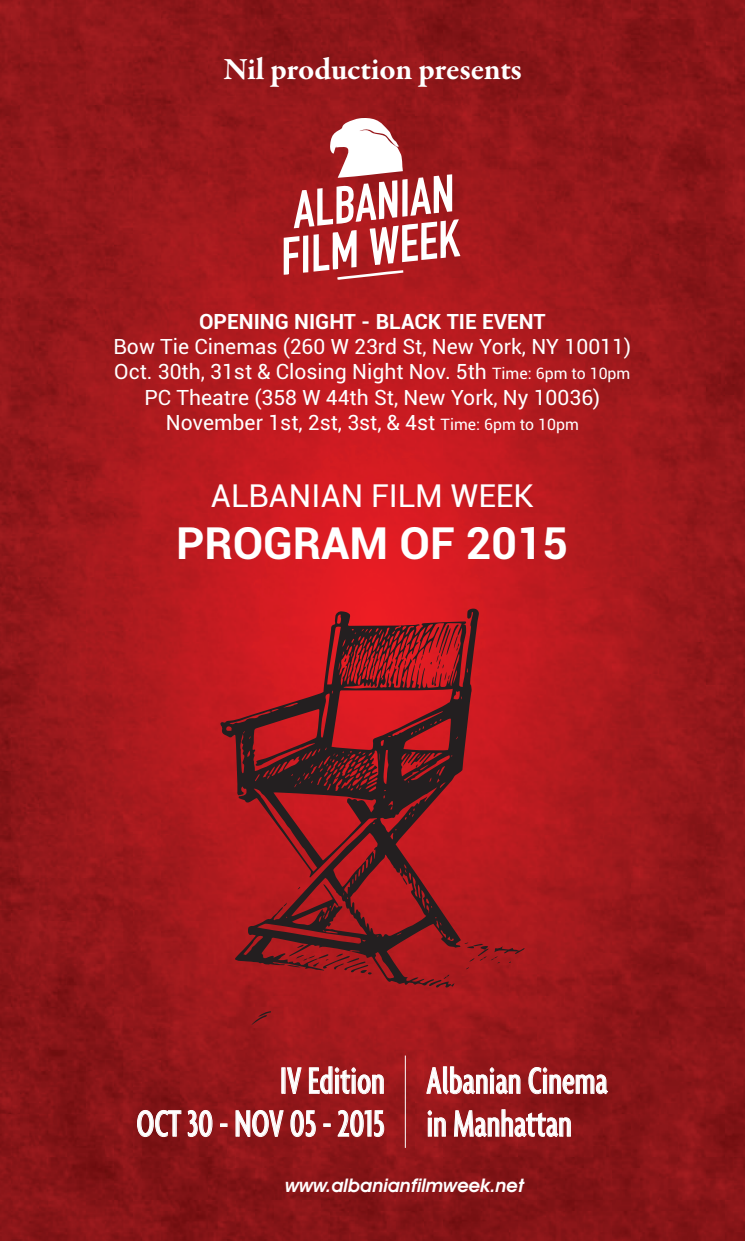
<style>
.page{position:relative;width:745px;height:1241px;background:#fff}
.page>*{position:absolute;margin:0;border:0;box-sizing:border-box;transform-origin:0 0}
.t1{font:700 44.45px "Roboto";color:#fff}
.t2{font:500 extra-condensed 39.9px/42.9px "Agenda";color:#fff;text-align:right}
.t3{font:31.85px "Roboto";color:#fff}
.t4{font:700 31.5px "Garamond Premr Pro";letter-spacing:-.005em;color:#fff}
.t5{font:21.18px/25.4px "Roboto";color:#fff;text-align:center}
.t6{font:700 21.18px "Roboto";color:#fff}
.t7{font:italic 600 18.9px "Avant Garde IT Cby BT";color:#fff}
.s1{font-size:15.75px}
</style>
<div class="page">
<img style="left:0;top:0;width:744px;height:1240px">
<svg style="left:283px;top:118px;width:177px;height:162px"></svg>
<svg style="left:251px;top:1011px;width:20px;height:14px"></svg>
<svg style="left:220px;top:608px;width:259px;height:377px"></svg>
<svg style="left:297px;top:944px;width:6px;height:3px"></svg>
<svg style="left:283px;top:902px;width:4px;height:5px"></svg>
<svg style="left:287px;top:953px;width:84px;height:21px"></svg>
<svg style="left:464px;top:942px;width:60px;height:27px"></svg>
<svg style="left:428px;top:974px;width:26px;height:13px"></svg>
<svg style="left:430px;top:624px;width:29px;height:62px"></svg>
<svg style="left:287px;top:1067px;width:14px;height:26px"></svg>
<svg style="left:309px;top:1066px;width:74px;height:27px"></svg>
<svg style="left:137px;top:1109px;width:44px;height:27px"></svg>
<svg style="left:187px;top:1109px;width:25px;height:27px"></svg>
<svg style="left:220px;top:1123px;width:7px;height:3px"></svg>
<svg style="left:235px;top:1109px;width:48px;height:27px"></svg>
<svg style="left:290px;top:1109px;width:25px;height:27px"></svg>
<svg style="left:323px;top:1123px;width:7px;height:3px"></svg>
<svg style="left:337px;top:1109px;width:47px;height:27px"></svg>
<svg style="left:426px;top:1066px;width:94px;height:28px"></svg>
<svg style="left:528px;top:1066px;width:79px;height:27px"></svg>
<svg style="left:427px;top:1110px;width:18px;height:26px"></svg>
<svg style="left:454px;top:1109px;width:116px;height:27px"></svg>
<hr style="left:404px;top:1055px;width:1px;height:92px;background:#fff">
<h3 class="t4" style="left:223px;top:50px;width:300px">Nil production presents</h3>
<p class="t6" style="left:199px;top:306px;width:348px">OPENING NIGHT - BLACK TIE EVENT</p>
<p class="t5" style="left:113px;top:333px;width:519px">Bow Tie Cinemas (260 W 23rd St, New York, NY 10011)<br>Oct. 30th, 31st &amp; Closing Night Nov. 5th <span class="s1">Time: 6pm to 10pm </span>PC Theatre (358 W 44th St, New York, Ny 10036)<br>November 1st, 2st, 3st, &amp; 4st <span class="s1">Time: 6pm to 10pm</span></p>
<h3 class="t3" style="left:211px;top:473px;width:324px">ALBANIAN FILM WEEK</h3>
<h1 class="t1" style="left:176px;top:512px;width:393px">PROGRAM OF 2015</h1>
<h2 class="t2" style="left:136px;top:1058px;width:250px">IV Edition<br>OCT 30 - NOV 05 - 2015</h2>
<h2 class="t2" style="left:426px;top:1058px;width:183px;text-align:left">Albanian Cinema in Manhattan</h2>
<p class="t7" style="left:285px;top:1173px;width:240px">www.albanianfilmweek.net</p>
</div>
